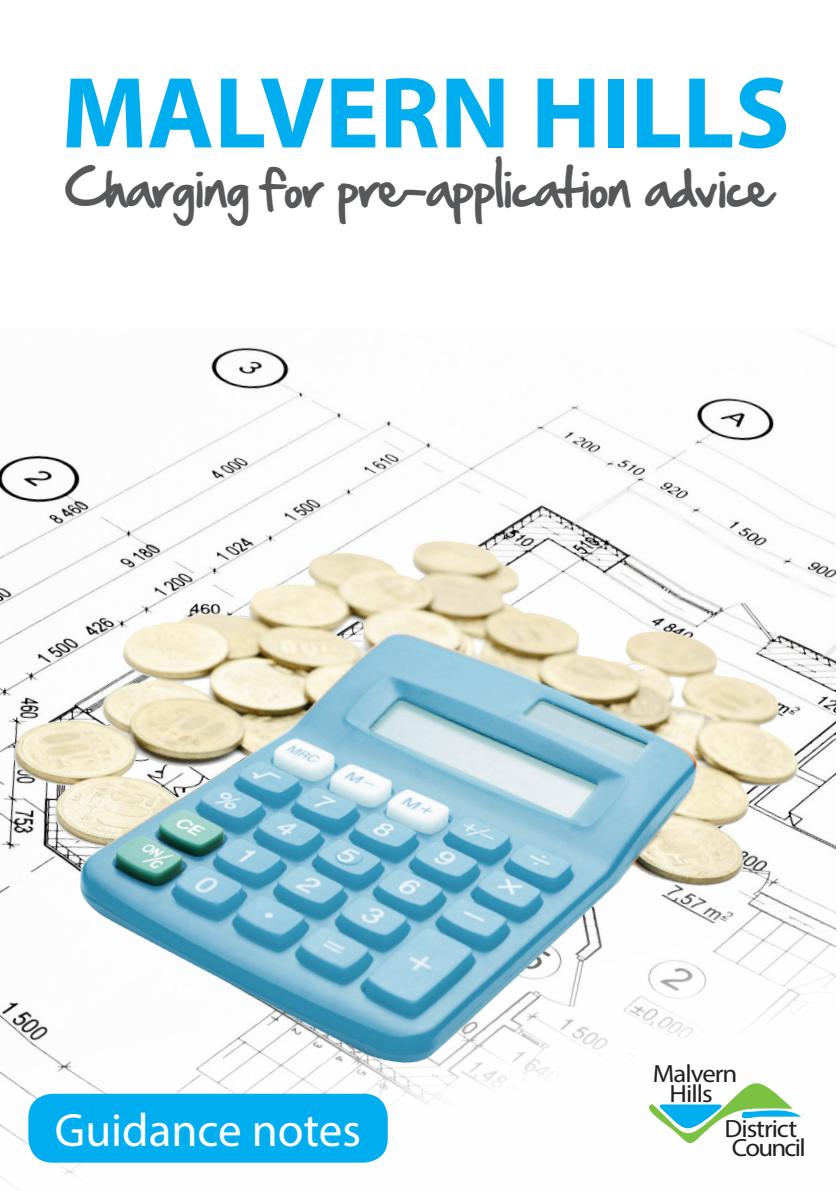
<style>
.page{position:relative;width:840px;height:1191px;background:#fff}
.page>*{position:absolute;margin:0;border:0;box-sizing:border-box;transform-origin:0 0}
.t1{font:700 102px "Myriad Pro";color:#00aeef}
.t2{font:47px "Myriad Pro";color:#fff}
.t3{font:46px "Hand Of Sean";color:#57585a}
.t4{font:25px/19.6px "Myriad Pro";letter-spacing:-.04em;color:#231f20;scale:1.08 1}
</style>
<div class="page">
<img style="left:0;top:336px;width:835px;height:852px">
<div style="left:28px;top:1093px;width:359px;height:69px;background:#00aeef;border-radius:24px"></div>
<svg style="left:648px;top:1075px;width:152px;height:72px"></svg>
<img style="left:0;top:417px;width:812px;height:656px">
<p class="t1" style="left:61px;top:46px;width:729px">MALVERN HILLS</p>
<p class="t3" style="left:65px;top:147px;width:707px">Charging for pre-application advice</p>
<p class="t2" style="left:55px;top:1101px;width:307px">Guidance notes</p>
<p class="t4" style="left:652px;top:1063px;width:80px;text-align:center">Malvern<br>Hills</p>
<p class="t4" style="left:724px;top:1118px;width:77px">District<br>Council</p>
</div>
